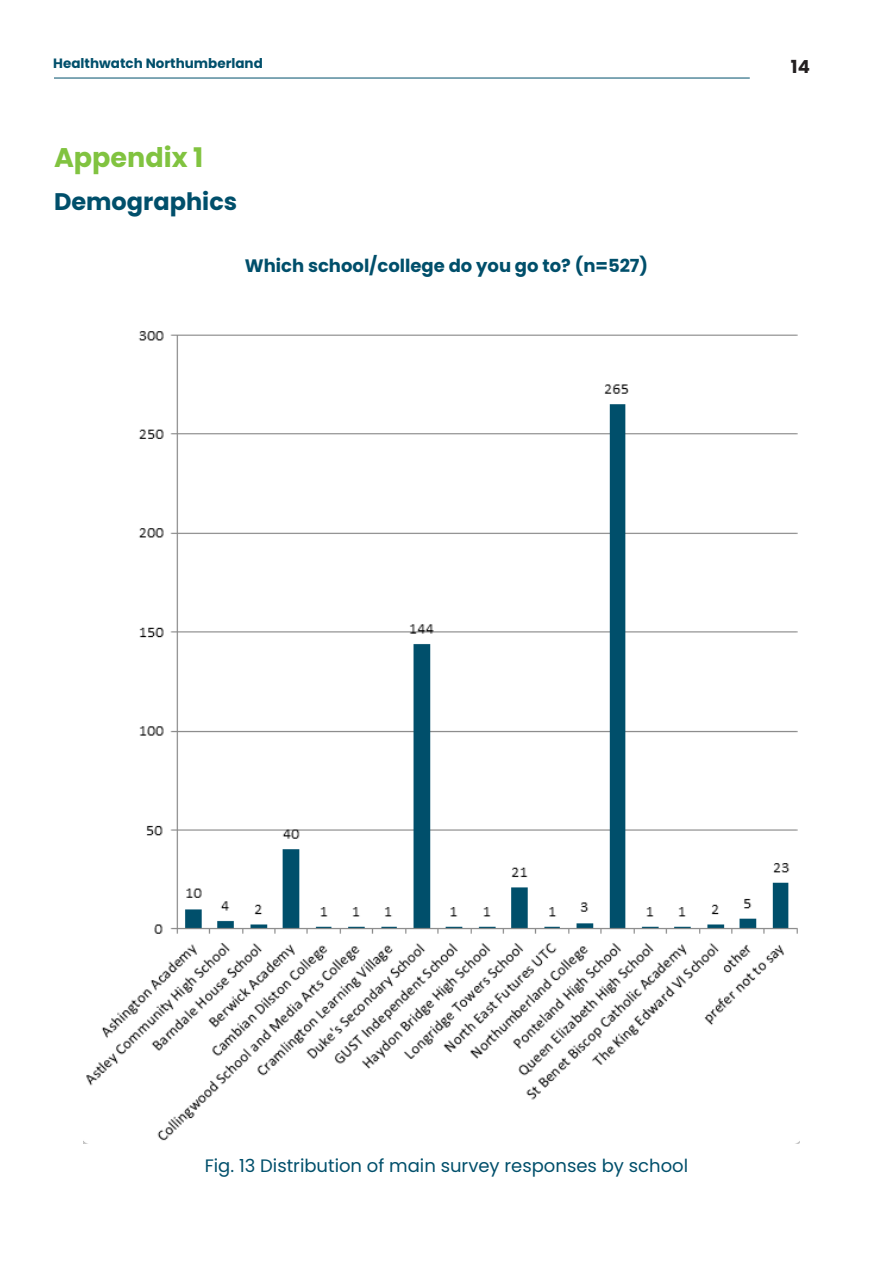
<style>
.page{position:relative;width:893px;height:1263px;background:#fff}
.page>*{position:absolute;margin:0;border:0;box-sizing:border-box;transform-origin:0 0}
.Body_Copy{font:700 27px "Poppins";color:#81c340}
.Body_Copy-2{font:700 24px "Poppins";color:#004f6b}
.Body_Copy-3{font:18px "Poppins";color:#004f6b}
.Body_Copy-4{font:700 18px "Poppins";color:#004f6b}
.t1{font:700 18px "Poppins";color:#231f20}
.t2{font:700 13.5px "Poppins";color:#004f6b}
</style>
<div class="page">
<img style="left:84px;top:331px;width:715px;height:813px">
<hr style="left:54px;top:78px;width:696px;height:1px;background:#004f6b">
<p class="t2" style="left:53px;top:56px;width:211px">Healthwatch Northumberland</p>
<p class="Body_Copy" style="left:54px;top:141px;width:151px">Appendix 1</p>
<p class="Body_Copy-2" style="left:54px;top:188px;width:185px">Demographics</p>
<p class="Body_Copy-4" style="left:245px;top:256px;width:405px">Which school/college do you go to? (n=527)</p>
<p class="t1" style="left:791px;top:56px;width:20px">14</p>
<p class="Body_Copy-3" style="left:205px;top:1155px;width:485px">Fig. 13 Distribution of main survey responses by school</p>
</div>
